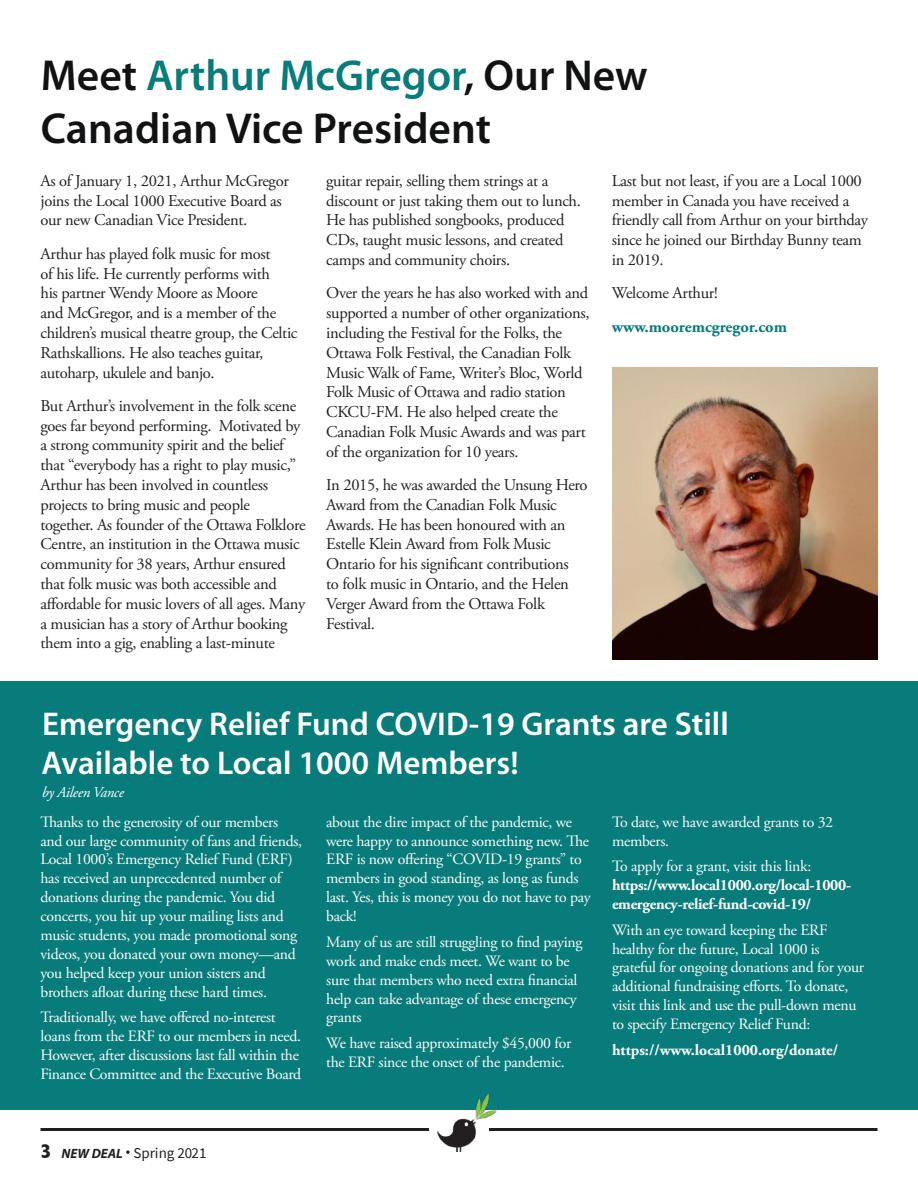
<style>
.page{position:relative;width:918px;height:1188px;background:#fff}
.page>*{position:absolute;margin:0;border:0;box-sizing:border-box;transform-origin:0 0}
.t1{font:600 43.5px/52.5px "Myriad Pro";color:#111213}
.t2{font:600 33px/39.6px "Myriad Pro";color:#fff}
.t3{font:16.5px/19.8px "Adobe Garamond Pro";letter-spacing:-.02em;color:#241f1f}
.t4{font:700 16.5px "Adobe Garamond Pro";color:#077c7a}
.t5{font:15.75px/18.9px "Adobe Garamond Pro";letter-spacing:-.02em;color:#fff}
.t6{font:700 15.75px/18.9px "Adobe Garamond Pro";letter-spacing:-.02em;color:#fff}
.t7{font:700 15.75px "Adobe Garamond Pro";color:#fff}
.t8{font:15px "Source Sans Pro";color:#241f1f}
.t9{font:italic 15px "Adobe Garamond Pro";letter-spacing:-.02em;color:#fff}
.s1{color:#077c7a}
.s2{font-family:"Abadi";font-weight:800;font-stretch:condensed;font-size:21px}
.s3{font-family:"Myriad Pro";font-weight:700;font-style:italic;font-size:13.5px}
</style>
<div class="page">
<hr style="left:40px;top:1128px;width:838px;height:3px;background:#241f1f">
<div style="left:429px;top:1120px;width:60px;height:48px;background:#fff"></div>
<div style="left:0;top:681px;width:918px;height:429px;background:#077c7a"></div>
<img style="left:612px;top:367px;width:266px;height:292px">
<img style="left:437px;top:1094px;width:59px;height:58px">
<h1 class="t1" style="left:41px;top:48px;width:609px">Meet <span class="s1">Arthur McGregor</span>, Our New<br>Canadian Vice President</h1>
<p class="t3" style="left:326px;top:171px;width:256px">guitar repair, selling them strings at a discount or just taking them out to lunch.<br>He has published songbooks, produced CDs, taught music lessons, and created camps and community choirs.</p>
<p class="t3" style="left:326px;top:284px;width:265px">Over the years he has also worked with and supported a number of other organizations, including the Festival for the Folks, the Ottawa Folk Festival, the Canadian Folk Music Walk of Fame, Writer’s Bloc, World Folk Music of Ottawa and radio station CKCU-FM. He also helped create the Canadian Folk Music Awards and was part of the organization for 10 years.</p>
<p class="t3" style="left:326px;top:475px;width:263px">In 2015, he was awarded the Unsung Hero Award from the Canadian Folk Music Awards. He has been honoured with an Estelle Klein Award from Folk Music Ontario for his significant contributions<br>to folk music in Ontario, and the Helen Verger Award from the Ottawa Folk Festival.</p>
<p class="t3" style="left:612px;top:171px;width:258px">Last but not least, if you are a Local 1000 member in Canada you have received a friendly call from Arthur on your birthday since he joined our Birthday Bunny team in 2019.</p>
<p class="t3" style="left:612px;top:284px;width:107px">Welcome Arthur!</p>
<p class="t4" style="left:612px;top:317px;width:177px">www.mooremcgregor.com</p>
<p class="t3" style="left:40px;top:171px;width:250px">As of January 1, 2021, Arthur McGregor joins the Local 1000 Executive Board as our new Canadian Vice President.</p>
<p class="t3" style="left:40px;top:244px;width:259px">Arthur has played folk music for most<br>of his life. He currently performs with<br>his partner Wendy Moore as Moore<br>and McGregor, and is a member of the children’s musical theatre group, the Celtic Rathskallions. He also teaches guitar, autoharp, ukulele and banjo.</p>
<p class="t3" style="left:40px;top:396px;width:267px">But Arthur’s involvement in the folk scene goes far beyond performing. Motivated by a strong community spirit and the belief that “everybody has a right to play music,” Arthur has been involved in countless projects to bring music and people together. As founder of the Ottawa Folklore Centre, an institution in the Ottawa music community for 38 years, Arthur ensured that folk music was both accessible and affordable for music lovers of all ages. Many a musician has a story of Arthur booking them into a gig, enabling a last-minute</p>
<h2 class="t2" style="left:41px;top:703px;width:689px">Emergency Relief Fund COVID-19 Grants are Still<br>Available to Local 1000 Members!</h2>
<p class="t9" style="left:42px;top:783px;width:84px">by Aileen Vance</p>
<p class="t5" style="left:40px;top:813px;width:263px">Thanks to the generosity of our members and our large community of fans and friends, Local 1000’s Emergency Relief Fund (ERF) has received an unprecedented number of donations during the pandemic. You did concerts, you hit up your mailing lists and music students, you made promotional song videos, you donated your own money—and you helped keep your union sisters and brothers afloat during these hard times.</p>
<p class="t5" style="left:40px;top:1009px;width:262px">Traditionally, we have offered no-interest loans from the ERF to our members in need.<br>However, after discussions last fall within the Finance Committee and the Executive Board</p>
<p class="t5" style="left:326px;top:813px;width:266px">about the dire impact of the pandemic, we were happy to announce something new. The ERF is now offering “COVID-19 grants” to members in good standing, as long as funds last. Yes, this is money you do not have to pay back!</p>
<p class="t5" style="left:326px;top:933px;width:258px">Many of us are still struggling to find paying work and make ends meet. We want to be sure that members who need extra financial help can take advantage of these emergency grants</p>
<p class="t5" style="left:326px;top:1034px;width:247px">We have raised approximately $45,000 for the ERF since the onset of the pandemic.</p>
<p class="t5" style="left:612px;top:813px;width:223px">To date, we have awarded grants to 32 members.</p>
<p class="t5" style="left:612px;top:857px;width:201px">To apply for a grant, visit this link:</p>
<p class="t6" style="left:612px;top:876px;width:241px">https://www.local1000.org/local-1000- emergency-relief-fund-covid-19/</p>
<p class="t5" style="left:612px;top:921px;width:254px">With an eye toward keeping the ERF healthy for the future, Local 1000 is grateful for ongoing donations and for your additional fundraising efforts. To donate, visit this link and use the pull-down menu to specify Emergency Relief Fund:</p>
<p class="t7" style="left:612px;top:1041px;width:228px">https://www.local1000.org/donate/</p>
<p class="t8" style="left:41px;top:1143px;width:167px"><span class="s2">3</span> <span class="s3">NEW DEAL</span> • Spring 2021</p>
</div>
